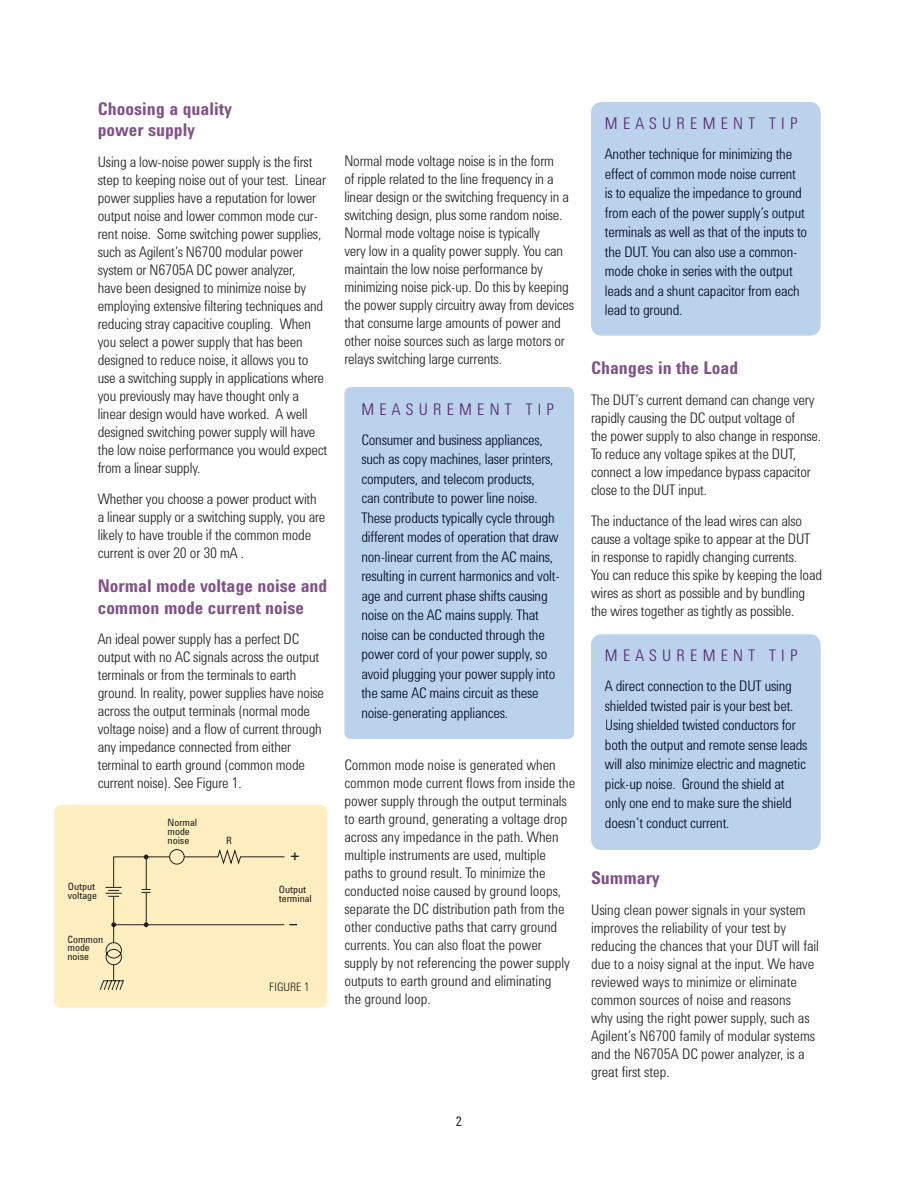
<style>
.page{position:relative;width:918px;height:1188px;background:#fff}
.page>*{position:absolute;margin:0;border:0;box-sizing:border-box;transform-origin:0 0}
.t1{font:700 18px/21.6px "Agilent Condensed CFF";color:#815289}
.t2{font:300 16.5px "Agilent Condensed CFF";letter-spacing:.32em;color:#58236d}
.t3{font:300 15px/18px "Agilent Condensed CFF";letter-spacing:-.01em;color:#231f20}
.t4{font:300 15px/19.5px "Agilent Condensed CFF";letter-spacing:-.01em;color:#00071b}
.t5{font:700 14.25px "Agilent Cond";color:#231f20}
.t6{font:13.5px "Agilent Condensed CFF";color:#231f20}
.t7{font:300 12px "Agilent Condensed CFF";color:#231f20}
.t8{font:10.35px/9px "Agilent Condensed CFF";letter-spacing:-.005em;color:#231f20}
</style>
<div class="page">
<div style="left:344px;top:387px;width:230px;height:352px;background:#bbd2ed;border-radius:6px"></div>
<div style="left:591px;top:102px;width:230px;height:234px;background:#bbd2ed;border-radius:11px"></div>
<div style="left:54px;top:805px;width:273px;height:203px;background:#ffefc0;border-radius:8px"></div>
<svg style="left:99px;top:849px;width:198px;height:141px"></svg>
<div style="left:591px;top:634px;width:230px;height:216px;background:#bbd2ed;border-radius:11px"></div>
<p class="t1" style="left:98px;top:100px;width:136px">Choosing a quality power supply</p>
<p class="t3" style="left:98px;top:155px;width:231px">Using a low-noise power supply is the first step to keeping noise out of your test. Linear power supplies have a reputation for lower output noise and lower common mode cur&shy;rent noise. Some switching power supplies, such as Agilent’s N6700 modular power system or N6705A DC power analyzer,<br>have been designed to minimize noise by employing extensive filtering techniques and reducing stray capacitive coupling. When you select a power supply that has been designed to reduce noise, it allows you to use a switching supply in applications where you previously may have thought only a linear design would have worked. A well designed switching power supply will have the low noise performance you would expect from a linear supply.</p>
<p class="t3" style="left:98px;top:491px;width:229px">Whether you choose a power product with a linear supply or a switching supply, you are likely to have trouble if the common mode current is over 20 or 30 mA .</p>
<p class="t1" style="left:98px;top:577px;width:231px">Normal mode voltage noise and common mode current noise</p>
<p class="t3" style="left:98px;top:632px;width:228px">An ideal power supply has a perfect DC output with no AC signals across the output terminals or from the terminals to earth ground. In reality, power supplies have noise across the output terminals (normal mode voltage noise) and a flow of current through any impedance connected from either terminal to earth ground (common mode current noise). See Figure 1.</p>
<p class="t8" style="left:68px;top:883px;width:31px">Output voltage</p>
<p class="t8" style="left:68px;top:936px;width:37px;line-height:8.4px">Common mode noise</p>
<p class="t8" style="left:168px;top:819px;width:31px">Normal mode noise</p>
<p class="t8" style="left:226px;top:837px;width:7px">R</p>
<p class="t5" style="left:290px;top:848px;width:11px">+</p>
<p class="t8" style="left:279px;top:886px;width:34px">Output terminal</p>
<p class="t7" style="left:269px;top:982px;width:42px">FIGURE 1</p>
<p class="t3" style="left:344px;top:153px;width:231px">Normal mode voltage noise is in the form<br>of ripple related to the line frequency in a linear design or the switching frequency in a switching design, plus some random noise.<br>Normal mode voltage noise is typically<br>very low in a quality power supply. You can maintain the low noise performance by minimizing noise pick-up. Do this by keeping the power supply circuitry away from devices that consume large amounts of power and other noise sources such as large motors or relays switching large currents.</p>
<p class="t2" style="left:361px;top:403px;width:194px">MEASUREMENT TIP</p>
<p class="t4" style="left:361px;top:432px;width:200px">Consumer and business appliances, such as copy machines, laser printers, computers, and telecom products,<br>can contribute to power line noise.<br>These products typically cycle through different modes of operation that draw non-linear current from the AC mains, resulting in current harmonics and volt&shy;age and current phase shifts causing noise on the AC mains supply. That noise can be conducted through the power cord of your power supply, so avoid plugging your power supply into the same AC mains circuit as these noise-generating appliances.</p>
<p class="t3" style="left:344px;top:758px;width:232px">Common mode noise is generated when common mode current flows from inside the power supply through the output terminals to earth ground, generating a voltage drop across any impedance in the path. When multiple instruments are used, multiple paths to ground result. To minimize the conducted noise caused by ground loops, separate the DC distribution path from the other conductive paths that carry ground currents. You can also float the power supply by not referencing the power supply outputs to earth ground and eliminating<br>the ground loop.</p>
<p class="t6" style="left:456px;top:1116px;width:8px">2</p>
<p class="t2" style="left:605px;top:117px;width:194px">MEASUREMENT TIP</p>
<p class="t4" style="left:605px;top:146px;width:204px">Another technique for minimizing the effect of common mode noise current is to equalize the impedance to ground from each of the power supply’s output terminals as well as that of the inputs to the DUT. You can also use a common&shy;mode choke in series with the output leads and a shunt capacitor from each lead to ground.</p>
<p class="t1" style="left:591px;top:359px;width:149px">Changes in the Load</p>
<p class="t3" style="left:591px;top:392px;width:232px">The DUT’s current demand can change very rapidly causing the DC output voltage of<br>the power supply to also change in response.<br>To reduce any voltage spikes at the DUT, connect a low impedance bypass capacitor close to the DUT input.</p>
<p class="t3" style="left:591px;top:513px;width:233px">The inductance of the lead wires can also cause a voltage spike to appear at the DUT in response to rapidly changing currents.<br>You can reduce this spike by keeping the load wires as short as possible and by bundling the wires together as tightly as possible.</p>
<p class="t2" style="left:605px;top:649px;width:194px">MEASUREMENT TIP</p>
<p class="t4" style="left:605px;top:678px;width:204px">A direct connection to the DUT using shielded twisted pair is your best bet.<br>Using shielded twisted conductors for both the output and remote sense leads will also minimize electric and magnetic pick-up noise. Ground the shield at only one end to make sure the shield doesn’t conduct current.</p>
<p class="t1" style="left:591px;top:869px;width:70px">Summary</p>
<p class="t3" style="left:591px;top:903px;width:230px">Using clean power signals in your system improves the reliability of your test by reducing the chances that your DUT will fail due to a noisy signal at the input. We have reviewed ways to minimize or eliminate common sources of noise and reasons<br>why using the right power supply, such as Agilent’s N6700 family of modular systems and the N6705A DC power analyzer, is a great first step.</p>
</div>
